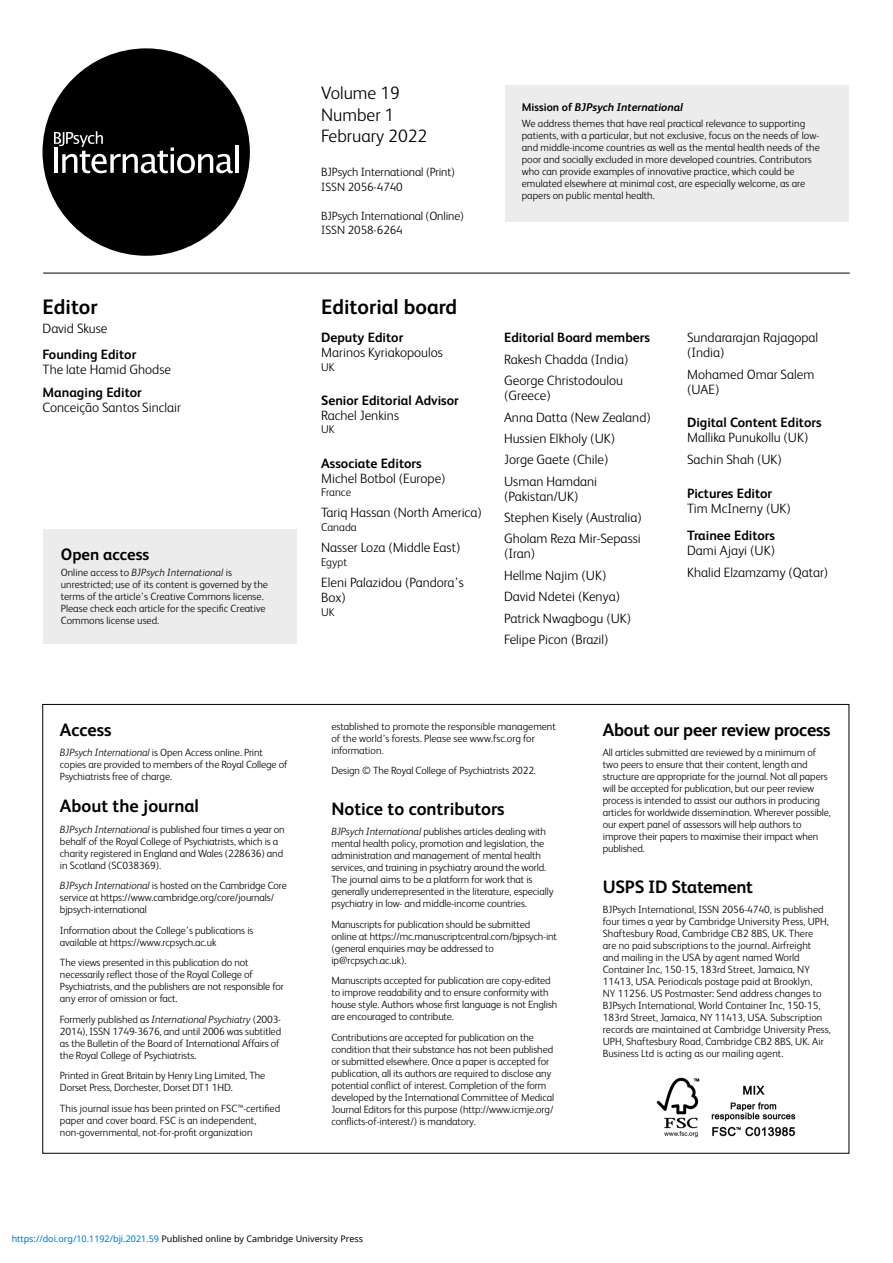
<style>
.page{position:relative;width:893px;height:1263px;background:#fff}
.page>*{position:absolute;margin:0;border:0;box-sizing:border-box;transform-origin:0 0}
.t1{font:700 21px "FS Albert";color:#000}
.t2{font:700 18px "FS Albert";letter-spacing:-.005em;color:#000}
.t3{font:300 18px/21.6px "FS Albert";color:#000}
.t4{font:700 16.5px "FS Albert";color:#000}
.t5{font:300 13.5px/21.5px "FS Albert";color:#000}
.t6{font:700 13.5px "FS Albert";color:#000}
.t7{font:300 12px/14.4px "FS Albert";letter-spacing:-.01em;color:#000}
.t8{font:italic 700 11.25px "FS Albert";color:#000}
.t9{font:300 11.25px "FS Albert";color:#000}
.t10{font:300 10.5px/12px "FS Albert";letter-spacing:-.01em;color:#000}
.t11{font:9px "Noto Sans";color:#000}
.s1{font-style:italic}
.s2{font-style:normal}
.s3{color:#0172cf}
</style>
<div class="page">
<div style="left:43px;top:48px;width:207px;height:208px;background:#000;border-radius:50%"></div>
<svg style="left:54px;top:131px;width:179px;height:42px"></svg>
<hr style="left:235px;top:146px;width:3px;height:27px;background:#fff">
<hr style="left:43px;top:273px;width:807px;height:1px;background:#000">
<div style="left:505px;top:85px;width:343px;height:137px;background:#ececec"></div>
<div style="left:43px;top:529px;width:253px;height:115px;background:#ececec"></div>
<img style="left:656px;top:1077px;width:139px;height:60px">
<h1 class="t1" style="left:43px;top:299px;width:57px">Editor</h1>
<p class="t5" style="left:43px;top:319px;width:67px">David Skuse</p>
<p class="t6" style="left:43px;top:349px;width:95px">Founding Editor</p>
<p class="t5" style="left:43px;top:360px;width:130px">The late Hamid Ghodse</p>
<p class="t6" style="left:43px;top:387px;width:101px">Managing Editor</p>
<p class="t5" style="left:43px;top:398px;width:140px">Conceição Santos Sinclair</p>
<h3 class="t4" style="left:61px;top:548px;width:90px">Open access</h3>
<p class="t10" style="left:61px;top:568px;width:209px">Online access to <span class="s1">BJPsych International</span> is unrestricted; use of its content is governed by the terms of the article’s Creative Commons license.<br>Please check each article for the specific Creative Commons license used.</p>
<h2 class="t2" style="left:60px;top:723px;width:53px">Access</h2>
<p class="t10" style="left:60px;top:747px;width:229px"><span class="s1">BJPsych International</span> is Open Access online. Print copies are provided to members of the Royal College of<br>Psychiatrists free of charge.</p>
<h2 class="t2" style="left:60px;top:799px;width:141px">About the journal</h2>
<p class="t10" style="left:60px;top:824px;width:226px"><span class="s1">BJPsych International</span> is published four times a year on behalf of the Royal College of Psychiatrists, which is a charity registered in England and Wales (228636) and in Scotland (SC038369).</p>
<p class="t10" style="left:60px;top:880px;width:228px"><span class="s1">BJPsych International</span> is hosted on the Cambridge Core service at https://www.cambridge.org/core/journals/ bjpsych-international</p>
<p class="t10" style="left:60px;top:925px;width:195px">Information about the College’s publications is available at https://www.rcpsych.ac.uk</p>
<p class="t10" style="left:60px;top:957px;width:225px">The views presented in this publication do not necessarily reflect those of the Royal College of Psychiatrists, and the publishers are not responsible for any error of omission or fact.</p>
<p class="t10" style="left:60px;top:1014px;width:223px">Formerly published as <span class="s1">International Psychiatry</span> (2003- 2014), ISSN 1749-3676, and until 2006 was subtitled as the Bulletin of the Board of International Affairs of the Royal College of Psychiatrists.</p>
<p class="t10" style="left:60px;top:1070px;width:207px">Printed in Great Britain by Henry Ling Limited, The<br>Dorset Press, Dorchester, Dorset DT1 1HD.</p>
<p class="t10" style="left:60px;top:1103px;width:222px">This journal issue has been printed on FSC™-certified paper and cover board. FSC is an independent, non-governmental, not-for-profit organization</p>
<h2 class="t3" style="left:321px;top:84px;width:108px">Volume 19<br>Number 1<br>February 2022</h2>
<p class="t7" style="left:321px;top:166px;width:136px">BJPsych International (Print)<br>ISSN 2056-4740</p>
<p class="t7" style="left:321px;top:210px;width:144px">BJPsych International (Online)<br>ISSN 2058-6264</p>
<p class="t8" style="left:522px;top:103px;width:163px"><span class="s2">Mission of</span> BJPsych International</p>
<p class="t10" style="left:522px;top:119px;width:300px">We address themes that have real practical relevance to supporting patients, with a particular, but not exclusive, focus on the needs of low&shy;and middle-income countries as well as the mental health needs of the poor and socially excluded in more developed countries. Contributors who can provide examples of innovative practice, which could be emulated elsewhere at minimal cost, are especially welcome, as are papers on public mental health.</p>
<h1 class="t1" style="left:321px;top:299px;width:138px">Editorial board</h1>
<p class="t6" style="left:321px;top:333px;width:84px">Deputy Editor</p>
<p class="t5" style="left:321px;top:343px;width:123px">Marinos Kyriakopoulos</p>
<p class="t9" style="left:321px;top:363px;width:15px">UK</p>
<p class="t6" style="left:321px;top:395px;width:139px">Senior Editorial Advisor</p>
<p class="t5" style="left:321px;top:406px;width:79px">Rachel Jenkins</p>
<p class="t9" style="left:321px;top:426px;width:15px">UK</p>
<p class="t6" style="left:321px;top:458px;width:102px">Associate Editors</p>
<p class="t5" style="left:321px;top:468px;width:126px">Michel Botbol (Europe)</p>
<p class="t9" style="left:321px;top:488px;width:32px">France</p>
<p class="t5" style="left:321px;top:503px;width:162px">Tariq Hassan (North America)</p>
<p class="t9" style="left:321px;top:523px;width:37px">Canada</p>
<p class="t5" style="left:321px;top:538px;width:141px">Nasser Loza (Middle East)</p>
<p class="t9" style="left:321px;top:558px;width:27px">Egypt</p>
<p class="t5" style="left:321px;top:576px;width:144px;line-height:15px">Eleni Palazidou (Pandora’s<br>Box)</p>
<p class="t9" style="left:321px;top:608px;width:15px">UK</p>
<p class="t6" style="left:504px;top:333px;width:147px">Editorial Board members</p>
<p class="t5" style="left:504px;top:350px;width:126px">Rakesh Chadda (India)<br>George Christodoulou</p>
<p class="t5" style="left:504px;top:386px;width:148px">(Greece)<br>Anna Datta (New Zealand)<br>Hussien Elkholy (UK)<br>Jorge Gaete (Chile)<br>Usman Hamdani</p>
<p class="t5" style="left:504px;top:487px;width:139px">(Pakistan/UK)<br>Stephen Kisely (Australia)<br>Gholam Reza Mir-Sepassi</p>
<p class="t5" style="left:504px;top:544px;width:129px">(Iran)<br>Hellme Najim (UK)<br>David Ndetei (Kenya)<br>Patrick Nwagbogu (UK)<br>Felipe Picon (Brazil)</p>
<p class="t5" style="left:687px;top:331px;width:133px;line-height:15px">Sundararajan Rajagopal (India)</p>
<p class="t5" style="left:687px;top:368px;width:129px;line-height:15px">Mohamed Omar Salem (UAE)</p>
<p class="t6" style="left:687px;top:417px;width:136px">Digital Content Editors</p>
<p class="t5" style="left:687px;top:428px;width:123px">Mallika Punukollu (UK)<br>Sachin Shah (UK)</p>
<p class="t6" style="left:687px;top:488px;width:87px">Pictures Editor</p>
<p class="t5" style="left:687px;top:499px;width:105px">Tim McInerny (UK)</p>
<p class="t6" style="left:687px;top:531px;width:90px">Trainee Editors</p>
<p class="t5" style="left:687px;top:541px;width:143px">Dami Ajayi (UK)<br>Khalid Elzamzamy (Qatar)</p>
<p class="t10" style="left:331px;top:721px;width:226px">established to promote the responsible management of the world’s forests. Please see www.fsc.org for information.</p>
<p class="t10" style="left:331px;top:766px;width:206px">Design © The Royal College of Psychiatrists 2022.</p>
<h2 class="t2" style="left:331px;top:802px;width:175px">Notice to contributors</h2>
<p class="t10" style="left:331px;top:827px;width:224px"><span class="s1">BJPsych International</span> publishes articles dealing with mental health policy, promotion and legislation, the administration and management of mental health services, and training in psychiatry around the world.<br>The journal aims to be a platform for work that is generally underrepresented in the literature, especially psychiatry in low- and middle-income countries.</p>
<p class="t10" style="left:331px;top:919px;width:227px">Manuscripts for publication should be submitted online at https://mc.manuscriptcentral.com/bjpsych-int (general enquiries may be addressed to ip@rcpsych.ac.uk).</p>
<p class="t10" style="left:331px;top:976px;width:227px">Manuscripts accepted for publication are copy-edited to improve readability and to ensure conformity with house style. Authors whose first language is not English are encouraged to contribute.</p>
<p class="t10" style="left:331px;top:1032px;width:224px">Contributions are accepted for publication on the condition that their substance has not been published or submitted elsewhere. Once a paper is accepted for publication, all its authors are required to disclose any potential conflict of interest. Completion of the form developed by the International Committee of Medical Journal Editors for this purpose (http://www.icmje.org/ conflicts-of-interest/) is mandatory.</p>
<h2 class="t2" style="left:603px;top:723px;width:229px">About our peer review process</h2>
<p class="t10" style="left:603px;top:747px;width:230px">All articles submitted are reviewed by a minimum of two peers to ensure that their content, length and structure are appropriate for the journal. Not all papers will be accepted for publication, but our peer review process is intended to assist our authors in producing articles for worldwide dissemination. Wherever possible, our expert panel of assessors will help authors to improve their papers to maximise their impact when published.</p>
<h2 class="t2" style="left:603px;top:880px;width:152px">USPS ID Statement</h2>
<p class="t10" style="left:603px;top:904px;width:230px">BJPsych International, ISSN 2056-4740, is published four times a year by Cambridge University Press, UPH, Shaftesbury Road, Cambridge CB2 8BS, UK. There<br>are no paid subscriptions to the journal. Airfreight<br>and mailing in the USA by agent named World Container Inc, 150-15, 183rd Street, Jamaica, NY 11413, USA. Periodicals postage paid at Brooklyn,<br>NY 11256. US Postmaster: Send address changes to BJPsych International, World Container Inc, 150-15, 183rd Street, Jamaica, NY 11413, USA. Subscription records are maintained at Cambridge University Press, UPH, Shaftesbury Road, Cambridge CB2 8BS, UK. Air Business Ltd is acting as our mailing agent.</p>
<p class="t11" style="left:12px;top:1232px;width:353px"><span class="s3">https://doi.org/10.1192/bji.2021.59</span> Published online by Cambridge University Press</p>
</div>
